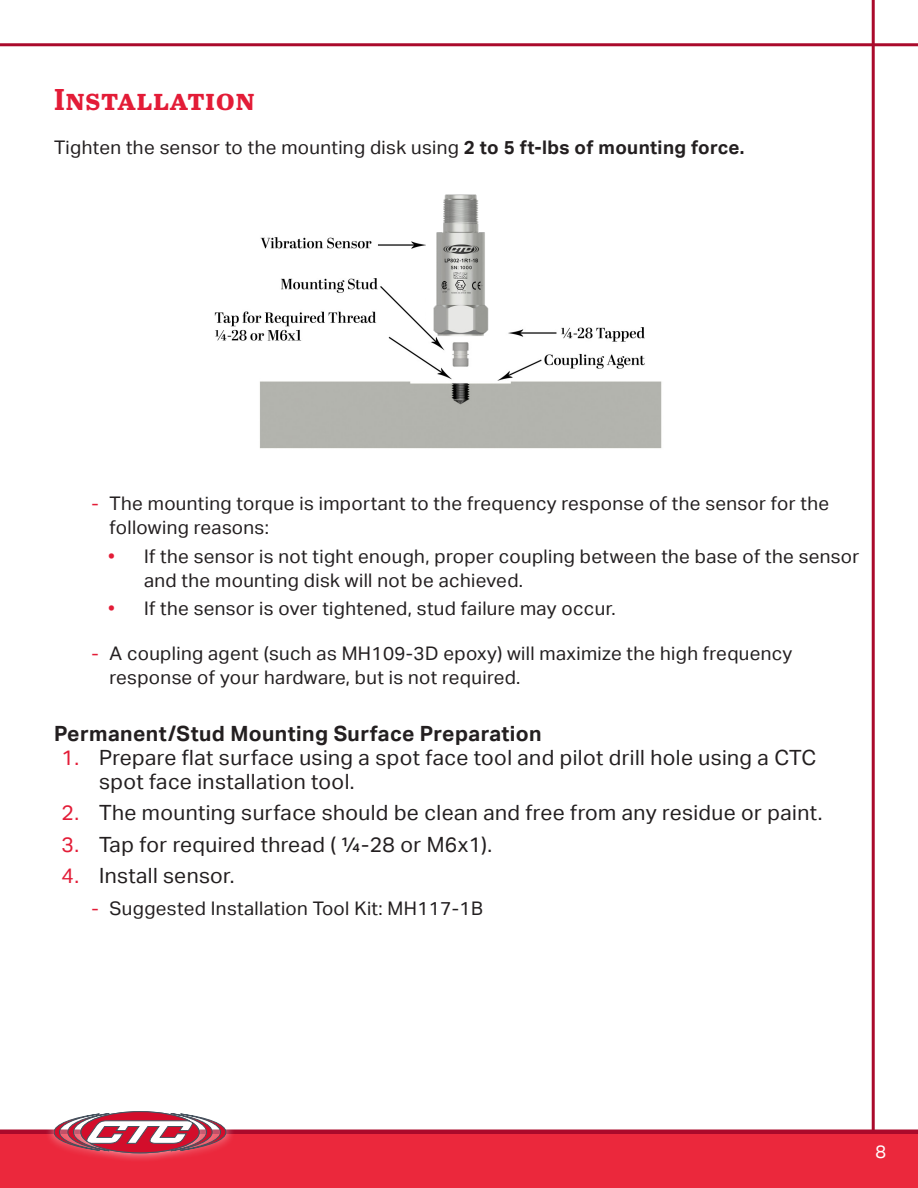
<style>
.page{position:relative;width:918px;height:1188px;background:#fff}
.page>*{position:absolute;margin:0;border:0;box-sizing:border-box;transform-origin:0 0}
.Heading{font:700 30px "Abril Text";letter-spacing:.02em;color:#e31c37}
.t1{font:21px/24px "Aktiv Grotesk";letter-spacing:.02em;color:#231f20}
.Section_Heading{font:700 21px "Aktiv Grotesk";letter-spacing:.02em;color:#231f20}
.Body{font:18.75px/24px "Aktiv Grotesk";letter-spacing:.02em;color:#231f20}
.t2{font:18px "Aktiv Grotesk";color:#fff}
.s1{font-weight:700}
.s2{color:#e31c37}
</style>
<div class="page">
<hr style="left:872px;top:0;width:3px;height:1188px;background:#aa0a2b">
<div style="left:0;top:1134px;width:918px;height:54px;background:#eb283c"></div>
<hr style="left:0;top:1130px;width:918px;height:4px;background:#aa0a2b">
<hr style="left:0;top:43px;width:918px;height:3px;background:#aa0a2b">
<div style="left:45px;top:1102px;width:190px;height:61px;background:#fff;opacity:.75"></div>
<svg style="left:54px;top:1112px;width:172px;height:41px"></svg>
<img style="left:214px;top:237px;width:448px;height:212px">
<img style="left:423px;top:194px;width:81px;height:146px">
<p class="Heading" style="left:54px;top:77px;width:202px">Installation</p>
<p class="Body" style="left:54px;top:136px;width:692px">Tighten the sensor to the mounting disk using <span class="s1">2 to 5 ft-lbs of mounting force.</span></p>
<p class="Body" style="left:110px;top:492px;width:721px;text-indent:-18px"><span class="s2">-</span> The mounting torque is important to the frequency response of the sensor for the following reasons:</p>
<p class="Body" style="left:144px;top:544px;width:717px;text-indent:-36px"><span class="s2">•</span> If the sensor is not tight enough, proper coupling between the base of the sensor and the mounting disk will not be achieved.</p>
<p class="Body" style="left:108px;top:597px;width:507px"><span class="s2">•</span> If the sensor is over tightened, stud failure may occur.</p>
<p class="Body" style="left:110px;top:642px;width:684px;text-indent:-18px"><span class="s2">-</span> A coupling agent (such as MH109-3D epoxy) will maximize the high frequency response of your hardware, but is not required.</p>
<p class="Section_Heading" style="left:54px;top:721px;width:489px">Permanent/Stud Mounting Surface Preparation</p>
<p class="t1" style="left:99px;top:746px;width:719px;text-indent:-38px"><span class="s2">1.</span> Prepare flat surface using a spot face tool and pilot drill hole using a CTC spot face installation tool.</p>
<p class="t1" style="left:62px;top:801px;width:760px"><span class="s2">2.</span> The mounting surface should be clean and free from any residue or paint.</p>
<p class="t1" style="left:62px;top:833px;width:430px"><span class="s2">3.</span> Tap for required thread ( ¼-28 or M6x1).</p>
<p class="t1" style="left:62px;top:864px;width:172px"><span class="s2">4.</span> Install sensor.</p>
<p class="Body" style="left:92px;top:897px;width:393px"><span class="s2">-</span> Suggested Installation Tool Kit: MH117-1B</p>
<p class="t2" style="left:875px;top:1142px;width:12px">8</p>
</div>
